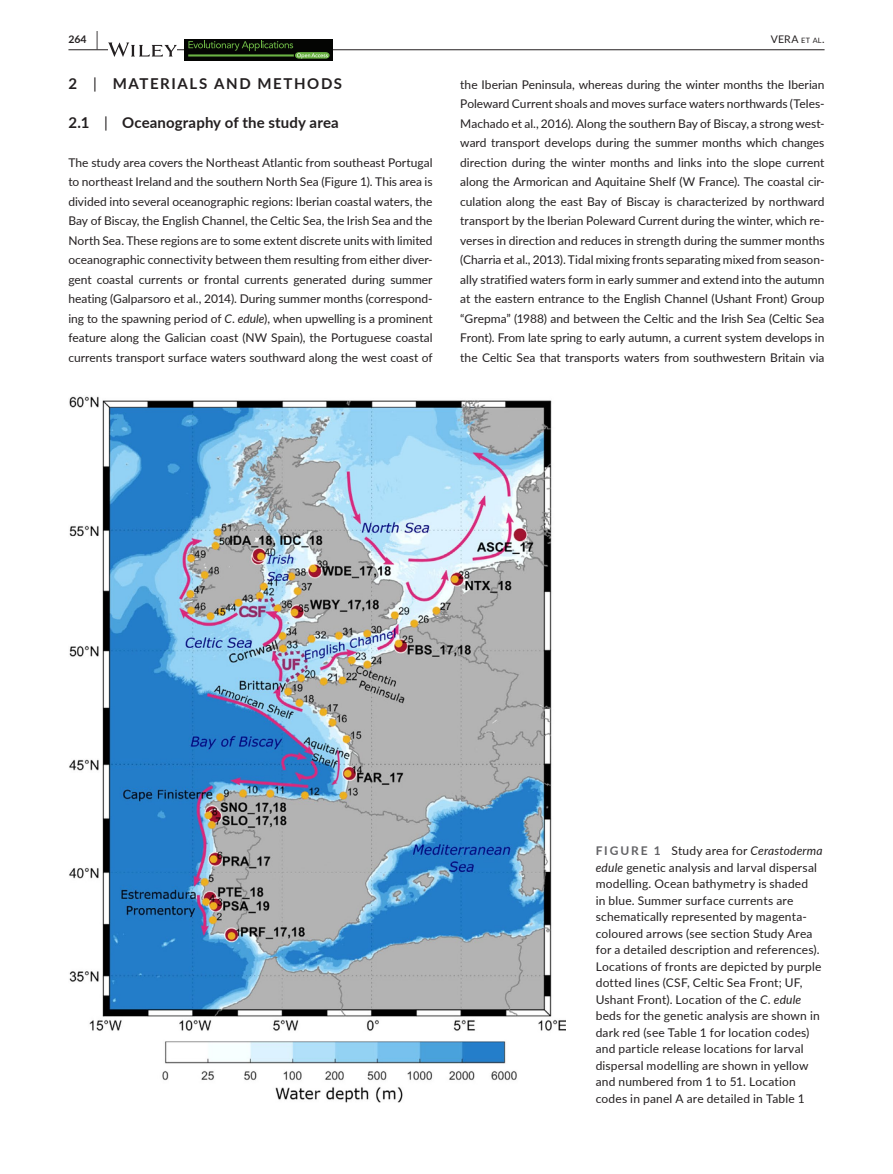
<style>
.page{position:relative;width:893px;height:1174px;background:#fff}
.page>*{position:absolute;margin:0;border:0;box-sizing:border-box;transform-origin:0 0}
.t1{font:700 15px "Lato";letter-spacing:.01em;color:#231f20}
.t2{font:700 15px "Lato";letter-spacing:.11em;color:#231f20}
.t3{font:12px/19.5px "Lato";letter-spacing:.015em;color:#231f20;text-align:justify}
.t4{font:10.5px "Lato";color:#231f20}
.t5{font:700 10.5px "Lato";color:#231f20}
.s1{font-size:19.5px}
.s2{font-size:7.35px}
.s3{font-weight:400}
.s4{font-style:italic}
.s5{font-weight:700;color:#636366}
</style>
<div class="page">
<hr style="left:68px;top:49px;width:756px;height:1px;background:#231f20">
<svg style="left:108px;top:42px;width:69px;height:15px"></svg>
<div style="left:185px;top:39px;width:148px;height:21px;background:#040503"></div>
<svg style="left:188px;top:41px;width:142px;height:18px"></svg>
<img style="left:69px;top:396px;width:497px;height:706px">
<p class="t5" style="left:68px;top:31px;width:31px">264 <span class="s1">|</span></p>
<p class="t4" style="left:771px;top:31px;width:55px">VERA <span class="s2">et al</span>.</p>
<p class="t2" style="left:68px;top:72px;width:275px">2 <span class="s3">|</span> MATERIALS AND METHODS</p>
<p class="t1" style="left:68px;top:111px;width:272px">2.1 <span class="s3">|</span> Oceanography of the study area</p>
<p class="t3" style="left:68px;top:152px;width:366px">The study area covers the Northeast Atlantic from southeast Portugal to northeast Ireland and the southern North Sea (Figure 1). This area is divided into several oceanographic regions: Iberian coastal waters, the Bay of Biscay, the English Channel, the Celtic Sea, the Irish Sea and the North Sea. These regions are to some extent discrete units with limited oceanographic connectivity between them resulting from either diver&shy;gent coastal currents or frontal currents generated during summer heating (Galparsoro et al., 2014). During summer months (correspond&shy;ing to the spawning period of <span class="s4">C</span>. <span class="s4">edule</span>), when upwelling is a prominent feature along the Galician coast (NW Spain), the Portuguese coastal currents transport surface waters southward along the west coast of</p>
<p class="t3" style="left:460px;top:74px;width:366px">the Iberian Peninsula, whereas during the winter months the Iberian Poleward Current shoals and moves surface waters northwards (Teles-Machado et al., 2016). Along the southern Bay of Biscay, a strong west&shy;ward transport develops during the summer months which changes direction during the winter months and links into the slope current along the Armorican and Aquitaine Shelf (W France). The coastal cir&shy;culation along the east Bay of Biscay is characterized by northward transport by the Iberian Poleward Current during the winter, which re&shy;verses in direction and reduces in strength during the summer months (Charria et al., 2013). Tidal mixing fronts separating mixed from season&shy;ally stratified waters form in early summer and extend into the autumn at the eastern entrance to the English Channel (Ushant Front) Group “Grepma” (1988) and between the Celtic and the Irish Sea (Celtic Sea Front). From late spring to early autumn, a current system develops in the Celtic Sea that transports waters from southwestern Britain via</p>
<p class="t3" style="left:596px;top:842px;width:228px;line-height:16.5px;text-align:left"><span class="s5">FIGURE 1</span> Study area for <span class="s4">Cerastoderma edule</span> genetic analysis and larval dispersal modelling. Ocean bathymetry is shaded<br>in blue. Summer surface currents are schematically represented by magenta&shy;coloured arrows (see section Study Area for a detailed description and references).<br>Locations of fronts are depicted by purple dotted lines (CSF, Celtic Sea Front; UF, Ushant Front). Location of the <span class="s4">C. edule </span>beds for the genetic analysis are shown in dark red (see Table 1 for location codes) and particle release locations for larval dispersal modelling are shown in yellow and numbered from 1 to 51. Location codes in panel A are detailed in Table 1</p>
</div>
